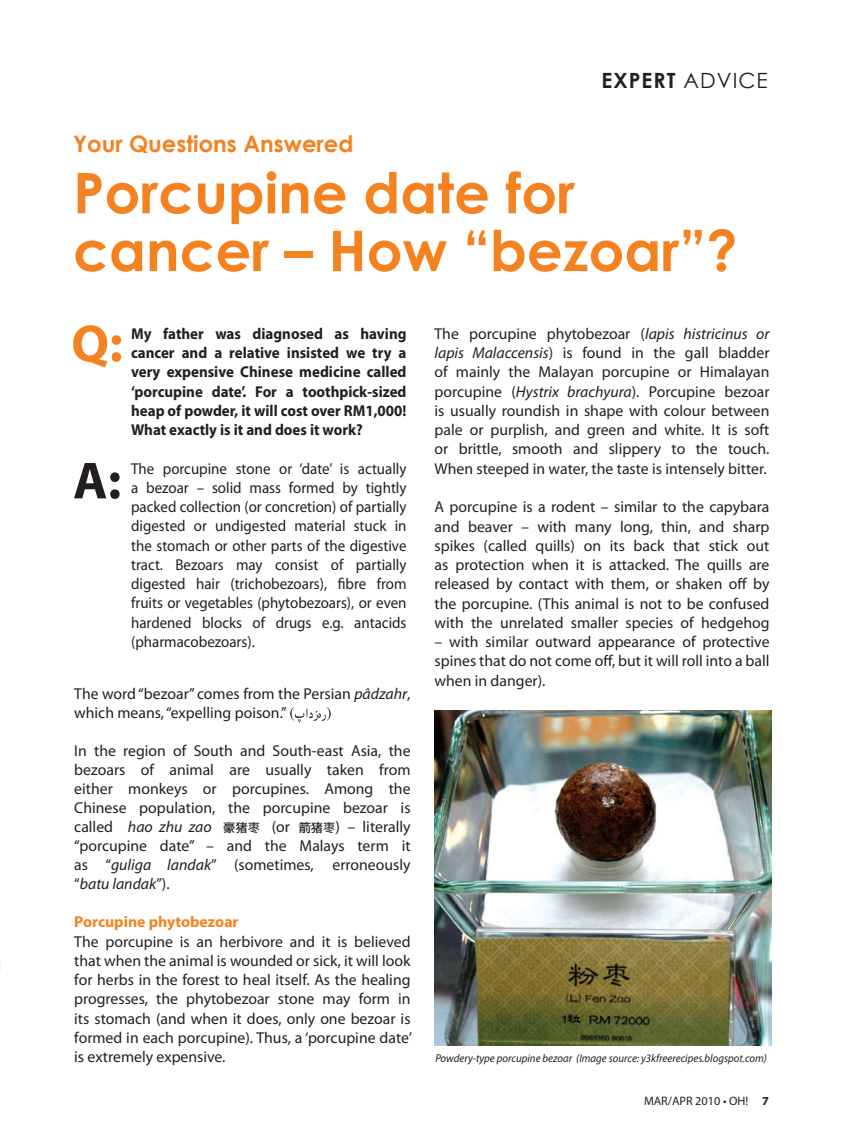
<style>
.page{position:relative;width:842px;height:1138px;background:#fff}
.page>*{position:absolute;margin:0;border:0;box-sizing:border-box;transform-origin:0 0}
.t1{font:700 56px/57.8px "Century Gothic";color:#f58220}
.t2{font:700 52.5px "Myriad Pro";color:#231f20}
.t3{font:700 52.5px "Myriad Pro";color:#f58220}
.t4{font:700 22.75px "Century Gothic";color:#f58220}
.t5{font:700 21px "Century Gothic";letter-spacing:.05em;color:#231f20}
.t6{font:15.75px/19.2px "Myriad Pro";color:#231f20;text-align:justify}
.t7{font:15.75px/19.2px "Myriad Pro";color:#231f20;text-align:justify;scale:.95 1}
.t8{font:700 15.75px/19.2px "Myriad Pro";color:#231f20;text-align:justify;scale:.95 1}
.t9{font:700 15.75px "Myriad Pro";color:#f58220}
.t10{font:12.25px "Myriad Pro";color:#231f20}
.t11{font:italic 11.38px "Myriad Pro";color:#231f20;scale:.95 1}
.s1{font-weight:400}
.s2{font-style:italic}
.s3{font-family:"Li Hei Pro";font-size:12.25px}
.s4{font-weight:700}
</style>
<div class="page">
<img style="left:434px;top:710px;width:337px;height:335px">
<svg style="left:290px;top:707px;width:41px;height:15px"></svg>
<h3 class="t5" style="left:601px;top:66px;width:168px">EXPERT <span class="s1">ADVICE</span></h3>
<h3 class="t4" style="left:73px;top:129px;width:282px">Your Questions Answered</h3>
<h1 class="t1" style="left:73px;top:162px;width:666px">Porcupine date for cancer – How “bezoar”?</h1>
<h2 class="t3" style="left:71px;top:323px;width:53px">Q:</h2>
<h2 class="t2" style="left:73px;top:460px;width:50px">A:</h2>
<p class="t8" style="left:131px;top:325px;width:291px">My father was diagnosed as having cancer and a relative insisted we try a very expensive Chinese medicine called ‘porcupine date’. For a toothpick-sized heap of powder, it will cost over RM1,000!<br>What exactly is it and does it work?</p>
<p class="t7" style="left:131px;top:459px;width:291px">The porcupine stone or ‘date’ is actually a bezoar – solid mass formed by tightly packed collection (or concretion) of partially digested or undigested material stuck in the stomach or other parts of the digestive tract. Bezoars may consist of partially digested hair (trichobezoars), fibre from fruits or vegetables (phytobezoars), or even hardened blocks of drugs e.g. antacids (pharmacobezoars).</p>
<p class="t6" style="left:74px;top:684px;width:338px">The word “bezoar” comes from the Persian <span class="s2">pâdzahr</span>, which means, “expelling poison.”</p>
<p class="t6" style="left:74px;top:742px;width:338px">In the region of South and South-east Asia, the bezoars of animal are usually taken from either monkeys or porcupines. Among the Chinese population, the porcupine bezoar is called <span class="s2">hao zhu zao</span> <span class="s3">豪猪枣</span> (or <span class="s3">箭猪枣</span>) – literally “porcupine date” – and the Malays term it as “<span class="s2">guliga landak</span>” (sometimes, erroneously “<span class="s2">batu landak</span>”).</p>
<p class="t9" style="left:74px;top:915px;width:166px">Porcupine phytobezoar</p>
<p class="t6" style="left:74px;top:932px;width:339px">The porcupine is an herbivore and it is believed that when the animal is wounded or sick, it will look for herbs in the forest to heal itself. As the healing progresses, the phytobezoar stone may form in its stomach (and when it does, only one bezoar is formed in each porcupine). Thus, a ‘porcupine date’ is extremely expensive.</p>
<p class="t6" style="left:434px;top:325px;width:336px">The porcupine phytobezoar (<span class="s2">lapis histricinus or lapis Malaccensis</span>) is found in the gall bladder of mainly the Malayan porcupine or Himalayan porcupine (<span class="s2">Hystrix brachyura</span>). Porcupine bezoar is usually roundish in shape with colour between pale or purplish, and green and white. It is soft or brittle, smooth and slippery to the touch.<br>When steeped in water, the taste is intensely bitter.</p>
<p class="t6" style="left:434px;top:498px;width:336px">A porcupine is a rodent – similar to the capybara and beaver – with many long, thin, and sharp spikes (called quills) on its back that stick out as protection when it is attacked. The quills are released by contact with them, or shaken off by the porcupine. (This animal is not to be confused with the unrelated smaller species of hedgehog</p>
<p class="t6" style="left:434px;top:633px;width:336px">– with similar outward appearance of protective spines that do not come off, but it will roll into a ball when in danger).</p>
<p class="t11" style="left:435px;top:1054px;width:350px">Powdery-type porcupine bezoar (Image source: y3kfreerecipes.blogspot.com)</p>
<p class="t10" style="left:644px;top:1096px;width:126px">MAR/APR 2010 • OH! <span class="s4">7</span></p>
</div>
